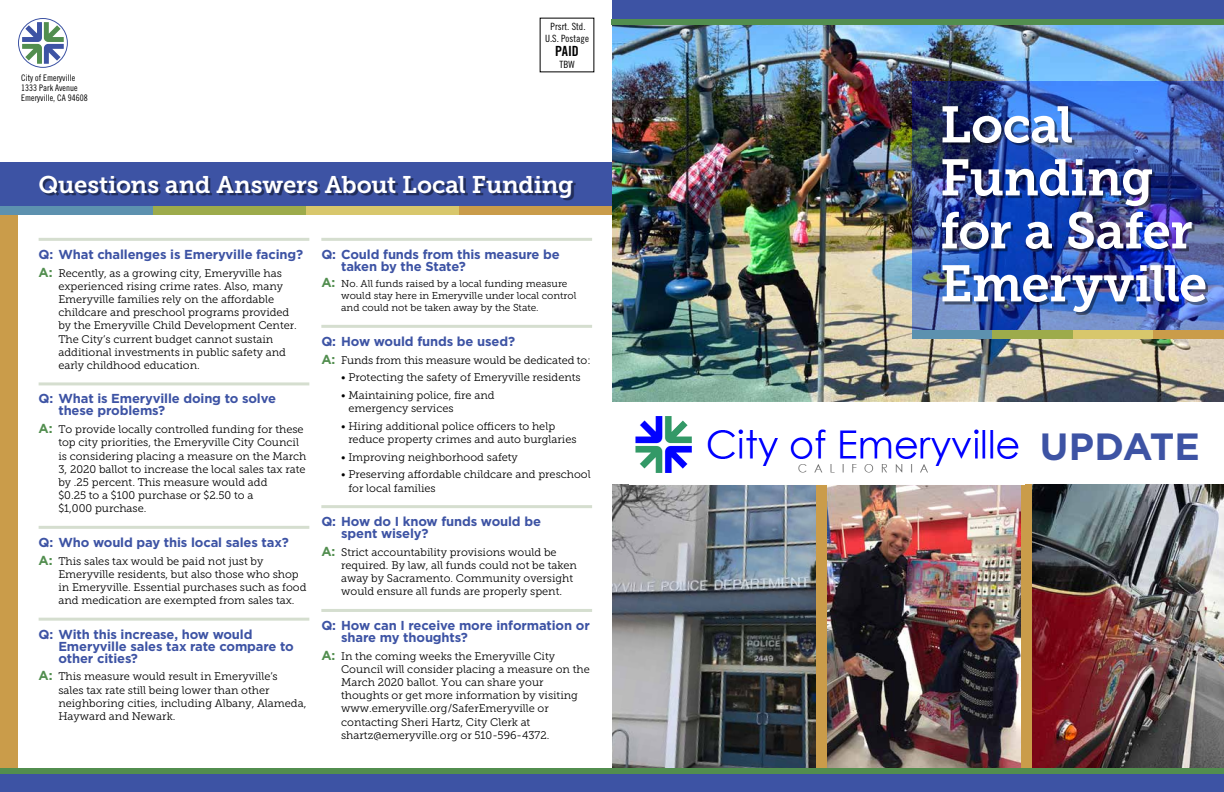
<style>
.page{position:relative;width:1224px;height:792px;background:#fff}
.page>*{position:absolute;margin:0;border:0;box-sizing:border-box;transform-origin:0 0}
.t1{font:51px/53px "Museo Slab 700";letter-spacing:-.02em;color:#fff}
.t2{font:700 37.9px "Gotham";letter-spacing:.01em;color:#3d53a4}
.t3{font:24px "Museo Slab 700";letter-spacing:-.01em;color:#fff}
.t4{font:14px "Trade Gothic Bold Cond Twenty";color:#000}
.t5{font:700 13px/12px "Gotham";letter-spacing:-.01em;color:#3d53a4}
.t6{font:11px/13.2px "Museo Slab 300";color:#000}
.t7{font:10px/12px "Museo Slab 300";color:#000}
.t8{font:10px/12px "Trade Gothic Cond Eighteen";color:#000;text-align:center}
.t9{font:9px/10px "Trade Gothic Cond Eighteen";color:#000}
.s1{font-family:"Gotham";font-weight:700;font-size:13px;color:#528e4f}
</style>
<div class="page">
<img style="left:827px;top:485px;width:194px;height:283px">
<img style="left:1032px;top:484px;width:192px;height:284px">
<img style="left:612px;top:25px;width:612px;height:376px">
<img style="left:612px;top:484px;width:205px;height:284px">
<div style="left:0;top:215px;width:18px;height:577px;background:#ca9c4a"></div>
<div style="left:817px;top:484px;width:10px;height:308px;background:#ca9c4a"></div>
<div style="left:1021px;top:484px;width:11px;height:308px;background:#ca9c4a"></div>
<div style="left:612px;top:0;width:612px;height:21px;background:#3d53a4"></div>
<div style="left:612px;top:19px;width:612px;height:6px;background:#528e4f"></div>
<div style="left:0;top:774px;width:1224px;height:18px;background:#3d53a4"></div>
<div style="left:0;top:768px;width:1224px;height:6px;background:#528e4f"></div>
<img style="left:912px;top:81px;width:312px;height:249px">
<div style="left:944px;top:109px;width:264px;height:206px;background:#000;opacity:.45"></div>
<div style="left:912px;top:330px;width:81px;height:9px;background:#5d91af"></div>
<div style="left:993px;top:330px;width:80px;height:9px;background:#9dab4b"></div>
<div style="left:1073px;top:330px;width:81px;height:9px;background:#d8c76c"></div>
<div style="left:1154px;top:330px;width:70px;height:9px;background:#ca9c4a"></div>
<svg style="left:18px;top:19px;width:49px;height:48px"></svg>
<div style="left:18px;top:18px;width:50px;height:50px;border:1px solid #3d53a4;border-radius:50%"></div>
<svg style="left:22px;top:22px;width:42px;height:42px"></svg>
<div style="left:0;top:162px;width:612px;height:48px;background:#3d53a4"></div>
<div style="left:42px;top:178px;width:533px;height:22px;background:#000;opacity:.45"></div>
<div style="left:0;top:206px;width:153px;height:9px;background:#5d91af"></div>
<div style="left:153px;top:206px;width:153px;height:9px;background:#9dab4b"></div>
<div style="left:306px;top:206px;width:153px;height:9px;background:#d8c76c"></div>
<div style="left:459px;top:206px;width:153px;height:9px;background:#ca9c4a"></div>
<hr style="left:39px;top:238px;width:270px;height:3px;background:#d5decf">
<hr style="left:39px;top:382px;width:270px;height:3px;background:#d5decf">
<hr style="left:39px;top:526px;width:270px;height:3px;background:#d5decf">
<hr style="left:39px;top:618px;width:270px;height:3px;background:#d5decf">
<hr style="left:321px;top:238px;width:271px;height:3px;background:#d5decf">
<hr style="left:321px;top:325px;width:271px;height:3px;background:#d5decf">
<hr style="left:321px;top:505px;width:271px;height:3px;background:#d5decf">
<hr style="left:321px;top:609px;width:271px;height:3px;background:#d5decf">
<img style="left:635px;top:416px;width:384px;height:57px">
<p class="t9" style="left:21px;top:73px;width:68px">City of Emeryville<br>1333 Park Avenue<br>Emeryville, CA 94608</p>
<p class="t8" style="left:545px;top:20px;width:45px">Prsrt. Std.<br>U.S. Postage</p>
<p class="t4" style="left:555px;top:42px;width:25px">PAID</p>
<p class="t8" style="left:560px;top:58px;width:16px">TBW</p>
<h3 class="t3" style="left:38px;top:171px;width:537px">Questions and Answers About Local Funding</h3>
<p class="t5" style="left:39px;top:248px;width:266px">Q: What challenges is Emeryville facing?</p>
<p class="t6" style="left:58px;top:266px;width:240px;text-indent:-20px"><span class="s1">A:</span> Recently, as a growing city, Emeryville has experienced rising crime rates. Also, many Emeryville families rely on the affordable childcare and preschool programs provided by the Emeryville Child Development Center.<br>The City’s current budget cannot sustain additional investments in public safety and early childhood education.</p>
<p class="t5" style="left:58px;top:393px;width:219px;text-indent:-20px">Q: What is Emeryville doing to solve these problems?</p>
<p class="t6" style="left:58px;top:423px;width:250px;text-indent:-20px"><span class="s1">A:</span> To provide locally controlled funding for these top city priorities, the Emeryville City Council is considering placing a measure on the March 3, 2020 ballot to increase the local sales tax rate by .25 percent. This measure would add<br>$0.25 to a $100 purchase or $2.50 to a<br>$1,000 purchase.</p>
<p class="t5" style="left:39px;top:536px;width:252px">Q: Who would pay this local sales tax?</p>
<p class="t6" style="left:58px;top:554px;width:250px;text-indent:-20px"><span class="s1">A:</span> This sales tax would be paid not just by Emeryville residents, but also those who shop in Emeryville. Essential purchases such as food and medication are exempted from sales tax.</p>
<p class="t5" style="left:58px;top:628px;width:237px;text-indent:-20px">Q: With this increase, how would<br>Emeryville sales tax rate compare to other cities?</p>
<p class="t6" style="left:58px;top:670px;width:250px;text-indent:-20px"><span class="s1">A:</span> This measure would result in Emeryville’s<br>sales tax rate still being lower than other neighboring cities, including Albany, Alameda, Hayward and Newark.</p>
<p class="t5" style="left:341px;top:248px;width:220px;text-indent:-20px">Q: Could funds from this measure be taken by the State?</p>
<p class="t7" style="left:341px;top:278px;width:237px;text-indent:-20px"><span class="s1">A:</span> No. All funds raised by a local funding measure would stay here in Emeryville under local control and could not be taken away by the State.</p>
<p class="t5" style="left:321px;top:335px;width:195px">Q: How would funds be used?</p>
<p class="t6" style="left:321px;top:353px;width:271px"><span class="s1">A:</span> Funds from this measure would be dedicated to:</p>
<p class="t6" style="left:341px;top:371px;width:241px">• Protecting the safety of Emeryville residents</p>
<p class="t6" style="left:348px;top:389px;width:148px;text-indent:-7px">• Maintaining police, fire and emergency services</p>
<p class="t6" style="left:348px;top:420px;width:230px;text-indent:-7px">• Hiring additional police officers to help reduce property crimes and auto burglaries</p>
<p class="t6" style="left:341px;top:450px;width:178px">• Improving neighborhood safety</p>
<p class="t6" style="left:348px;top:468px;width:244px;text-indent:-7px">• Preserving affordable childcare and preschool for local families</p>
<p class="t5" style="left:341px;top:515px;width:201px;text-indent:-20px">Q: How do I know funds would be spent wisely?</p>
<p class="t6" style="left:341px;top:546px;width:237px;text-indent:-20px"><span class="s1">A:</span> Strict accountability provisions would be required. By law, all funds could not be taken away by Sacramento. Community oversight would ensure all funds are properly spent.</p>
<p class="t5" style="left:341px;top:619px;width:250px;text-indent:-20px">Q: How can I receive more information or share my thoughts?</p>
<p class="t6" style="left:341px;top:649px;width:250px;text-indent:-20px"><span class="s1">A:</span> In the coming weeks the Emeryville City Council will consider placing a measure on the March 2020 ballot. You can share your thoughts or get more information by visiting www.emeryville.org/SaferEmeryville or contacting Sheri Hartz, City Clerk at shartz@emeryville.org or 510-596-4372.</p>
<h1 class="t1" style="left:940px;top:99px;width:269px">Local<br>Funding for a Safer<br>Emeryville</h1>
<h2 class="t2" style="left:1040px;top:425px;width:162px">UPDATE</h2>
</div>
